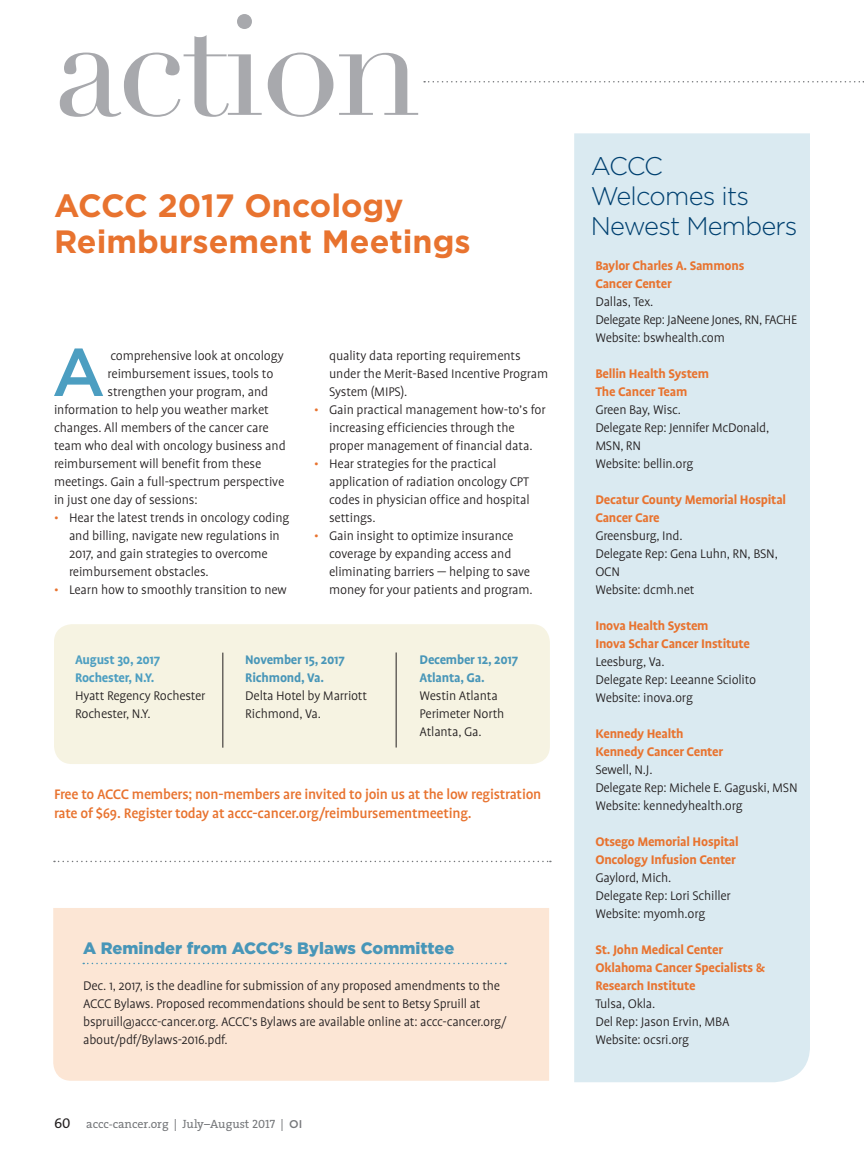
<style>
.page{position:relative;width:864px;height:1161px;background:#fff}
.page>*{position:absolute;margin:0;border:0;box-sizing:border-box;transform-origin:0 0}
.t1{font:141px "Didot";letter-spacing:-.03em;color:#a8a9ad}
.Dept_Frst_Graph_Drop{font:500 67.35px "Gotham HTF";color:#4c9ec1}
.Dept_title_1stline{font:700 32.25px/36px "Gotham HTF";color:#e8732f}
.t2{font:300 25.5px/30px "Gotham HTF";letter-spacing:-.03em;color:#004070}
.Dept_Subhead__2_6_14{font:900 16.5px "Gotham HTF";color:#4896b8}
.Dept_body_text__no_i{font:500 15.75px/19.5px "Profile";letter-spacing:-.015em;color:#e8732f}
.Dept_bulleted_text{font:300 14.25px/18px "Profile";letter-spacing:-.01em;color:#231f20}
.Dept_body_text__no_i-2{font:300 14.25px/18px "Profile";letter-spacing:-.015em;color:#231f20}
.Dept_body_text__no_i-3{font:700 14.25px/18px "Profile";letter-spacing:-.015em;color:#e8732f}
.Dept_Frst_Graph_Drop-2{font:300 14.25px "Profile";letter-spacing:-.01em;color:#231f20}
.Dept_Subhead__2_6_14-2{font:300 14.25px/18px "Profile";letter-spacing:-.015em;color:#231f20}
.Dept_body_text__no_i-4{font:700 14.25px/18px "Profile";letter-spacing:-.015em;color:#4896b8}
.Dept_body_text__no_i-5{font:700 14.25px/18px "Profile";letter-spacing:-.015em;color:#4c9ec1}
.t3{font:14.25px "The Serif Caps";color:#231f20}
.t4{font:12px "The Serif";color:#76787b}
.s1{color:#e8732f}
.s2{font-family:"The Serif Caps"}
.s3{font-family:"Gotham HTF";font-weight:500;font-size:11.25px}
</style>
<div class="page">
<svg style="left:424px;top:81px;width:440px;height:1px"></svg>
<div style="left:54px;top:624px;width:496px;height:140px;background:#f6f3e2;border-radius:18px"></div>
<div style="left:574px;top:133px;width:236px;height:949px;background:#daeaf1"></div>
<svg style="left:54px;top:861px;width:497px;height:1px"></svg>
<hr style="left:223px;top:653px;width:1px;height:95px;background:#231f20">
<hr style="left:396px;top:652px;width:1px;height:96px;background:#231f20">
<div style="left:53px;top:908px;width:496px;height:173px;background:#fce6d5"></div>
<svg style="left:83px;top:963px;width:423px;height:1px"></svg>
<h1 class="t1" style="left:54px;top:-19px;width:369px">action</h1>
<p class="Dept_title_1stline" style="left:54px;top:187px;width:418px">ACCC 2017 Oncology<br>Reimbursement Meetings</p>
<p class="Dept_Frst_Graph_Drop" style="left:52px;top:334px;width:55px">A</p>
<p class="Dept_Frst_Graph_Drop-2" style="left:110px;top:348px;width:175px">comprehensive look at oncology</p>
<p class="Dept_Frst_Graph_Drop-2" style="left:108px;top:366px;width:167px">reimbursement issues, tools to</p>
<p class="Dept_Frst_Graph_Drop-2" style="left:108px;top:384px;width:162px">strengthen your program, and</p>
<p class="Dept_Frst_Graph_Drop-2" style="left:54px;top:402px;width:216px">information to help you weather market</p>
<p class="Dept_Frst_Graph_Drop-2" style="left:54px;top:420px;width:216px">changes. All members of the cancer care</p>
<p class="Dept_Frst_Graph_Drop-2" style="left:54px;top:438px;width:233px">team who deal with oncology business and</p>
<p class="Dept_Frst_Graph_Drop-2" style="left:54px;top:456px;width:209px">reimbursement will benefit from these</p>
<p class="Dept_Frst_Graph_Drop-2" style="left:54px;top:474px;width:232px">meetings. Gain a full-spectrum perspective</p>
<p class="Dept_Frst_Graph_Drop-2" style="left:54px;top:492px;width:145px">in just one day of sessions:</p>
<p class="Dept_bulleted_text" style="left:69px;top:509px;width:222px;text-indent:-15px"><span class="s1">•</span> Hear the latest trends in oncology coding and billing, navigate new regulations in 2017, and gain strategies to overcome reimbursement obstacles.</p>
<p class="Dept_bulleted_text" style="left:54px;top:581px;width:234px"><span class="s1">•</span> Learn how to smoothly transition to new</p>
<p class="Dept_bulleted_text" style="left:329px;top:347px;width:221px">quality data reporting requirements under the Merit-Based Incentive Program<br>System (MIPS).</p>
<p class="Dept_bulleted_text" style="left:329px;top:401px;width:218px;text-indent:-15px"><span class="s1">•</span> Gain practical management how-to’s for increasing efficiencies through the proper management of financial data.</p>
<p class="Dept_bulleted_text" style="left:329px;top:455px;width:202px;text-indent:-15px"><span class="s1">•</span> Hear strategies for the practical application of radiation oncology CPT codes in physician office and hospital settings.</p>
<p class="Dept_bulleted_text" style="left:329px;top:527px;width:205px;text-indent:-15px"><span class="s1">•</span> Gain insight to optimize insurance coverage by expanding access and eliminating barriers — helping to save money for your patients and program.</p>
<p class="Dept_body_text__no_i-5" style="left:75px;top:650px;width:87px">August 30, 2017<br>Rochester, N.Y.</p>
<p class="Dept_body_text__no_i-2" style="left:75px;top:686px;width:132px">Hyatt Regency Rochester</p>
<p class="Dept_body_text__no_i-2" style="left:75px;top:704px;width:77px">Rochester, N.Y.</p>
<p class="Dept_body_text__no_i-4" style="left:245px;top:650px;width:101px">November 15, 2017<br>Richmond, Va.</p>
<p class="Dept_body_text__no_i-2" style="left:245px;top:686px;width:123px">Delta Hotel by Marriott</p>
<p class="Dept_body_text__no_i-2" style="left:245px;top:704px;width:77px">Richmond, Va.</p>
<p class="Dept_body_text__no_i-4" style="left:420px;top:650px;width:100px">December 12, 2017<br>Atlanta, Ga.</p>
<p class="Dept_body_text__no_i-2" style="left:420px;top:686px;width:86px">Westin Atlanta<br>Perimeter North<br>Atlanta, Ga.</p>
<p class="Dept_body_text__no_i" style="left:54px;top:784px;width:489px">Free to ACCC members; non-members are invited to join us at the low registration rate of $69. Register today at accc-cancer.org/reimbursementmeeting.</p>
<p class="Dept_Subhead__2_6_14" style="left:83px;top:939px;width:373px">A Reminder from ACCC’s Bylaws Committee</p>
<p class="Dept_Subhead__2_6_14-2" style="left:83px;top:977px;width:425px">Dec. 1, 2017, is the deadline for submission of any proposed amendments to the ACCC Bylaws. Proposed recommendations should be sent to Betsy Spruill at bspruill@accc-cancer.org. ACCC’s Bylaws are available online at: accc-cancer.org/ about/pdf/Bylaws-2016.pdf.</p>
<p class="t3" style="left:54px;top:1111px;width:18px">60</p>
<p class="t4" style="left:86px;top:1114px;width:218px">accc-cancer.org | July–August <span class="s2">2017</span> | <span class="s3">OI</span></p>
<p class="t2" style="left:591px;top:151px;width:208px">ACCC<br>Welcomes its<br>Newest Members</p>
<p class="Dept_body_text__no_i-3" style="left:595px;top:257px;width:151px">Baylor Charles A. Sammons<br>Cancer Center</p>
<p class="Dept_body_text__no_i-2" style="left:595px;top:293px;width:59px">Dallas, Tex.</p>
<p class="Dept_body_text__no_i-2" style="left:595px;top:311px;width:203px">Delegate Rep: JaNeene Jones, RN, FACHE</p>
<p class="Dept_body_text__no_i-2" style="left:595px;top:329px;width:131px">Website: bswhealth.com</p>
<p class="Dept_body_text__no_i-3" style="left:595px;top:365px;width:115px">Bellin Health System</p>
<p class="Dept_body_text__no_i-3" style="left:595px;top:383px;width:94px">The Cancer Team</p>
<p class="Dept_body_text__no_i-2" style="left:595px;top:401px;width:87px">Green Bay, Wisc.</p>
<p class="Dept_body_text__no_i-2" style="left:595px;top:419px;width:175px">Delegate Rep: Jennifer McDonald,<br>MSN, RN</p>
<p class="Dept_body_text__no_i-2" style="left:595px;top:455px;width:100px">Website: bellin.org</p>
<p class="Dept_body_text__no_i-3" style="left:595px;top:491px;width:192px">Decatur County Memorial Hospital<br>Cancer Care</p>
<p class="Dept_body_text__no_i-2" style="left:595px;top:527px;width:89px">Greensburg, Ind.</p>
<p class="Dept_body_text__no_i-2" style="left:595px;top:545px;width:184px">Delegate Rep: Gena Luhn, RN, BSN,<br>OCN</p>
<p class="Dept_body_text__no_i-2" style="left:595px;top:581px;width:101px">Website: dcmh.net</p>
<p class="Dept_body_text__no_i-3" style="left:595px;top:617px;width:115px">Inova Health System</p>
<p class="Dept_body_text__no_i-3" style="left:595px;top:635px;width:156px">Inova Schar Cancer Institute</p>
<p class="Dept_body_text__no_i-2" style="left:595px;top:653px;width:71px">Leesburg, Va.</p>
<p class="Dept_body_text__no_i-2" style="left:595px;top:671px;width:162px">Delegate Rep: Leeanne Sciolito</p>
<p class="Dept_body_text__no_i-2" style="left:595px;top:689px;width:99px">Website: inova.org</p>
<p class="Dept_body_text__no_i-3" style="left:595px;top:725px;width:90px">Kennedy Health</p>
<p class="Dept_body_text__no_i-3" style="left:595px;top:743px;width:129px">Kennedy Cancer Center</p>
<p class="Dept_body_text__no_i-2" style="left:595px;top:761px;width:59px">Sewell, N.J.</p>
<p class="Dept_body_text__no_i-2" style="left:595px;top:779px;width:204px">Delegate Rep: Michele E. Gaguski, MSN</p>
<p class="Dept_body_text__no_i-2" style="left:595px;top:797px;width:149px">Website: kennedyhealth.org</p>
<p class="Dept_body_text__no_i-3" style="left:595px;top:833px;width:145px">Otsego Memorial Hospital</p>
<p class="Dept_body_text__no_i-3" style="left:595px;top:851px;width:142px">Oncology Infusion Center</p>
<p class="Dept_body_text__no_i-2" style="left:595px;top:869px;width:77px">Gaylord, Mich.</p>
<p class="Dept_body_text__no_i-2" style="left:595px;top:887px;width:137px">Delegate Rep: Lori Schiller</p>
<p class="Dept_body_text__no_i-2" style="left:595px;top:905px;width:112px">Website: myomh.org</p>
<p class="Dept_body_text__no_i-3" style="left:595px;top:941px;width:129px">St. John Medical Center</p>
<p class="Dept_body_text__no_i-3" style="left:595px;top:959px;width:172px">Oklahoma Cancer Specialists &amp;<br>Research Institute</p>
<p class="Dept_body_text__no_i-2" style="left:595px;top:995px;width:62px">Tulsa, Okla.</p>
<p class="Dept_body_text__no_i-2" style="left:595px;top:1013px;width:136px">Del Rep: Jason Ervin, MBA</p>
<p class="Dept_body_text__no_i-2" style="left:595px;top:1031px;width:95px">Website: ocsri.org</p>
</div>
